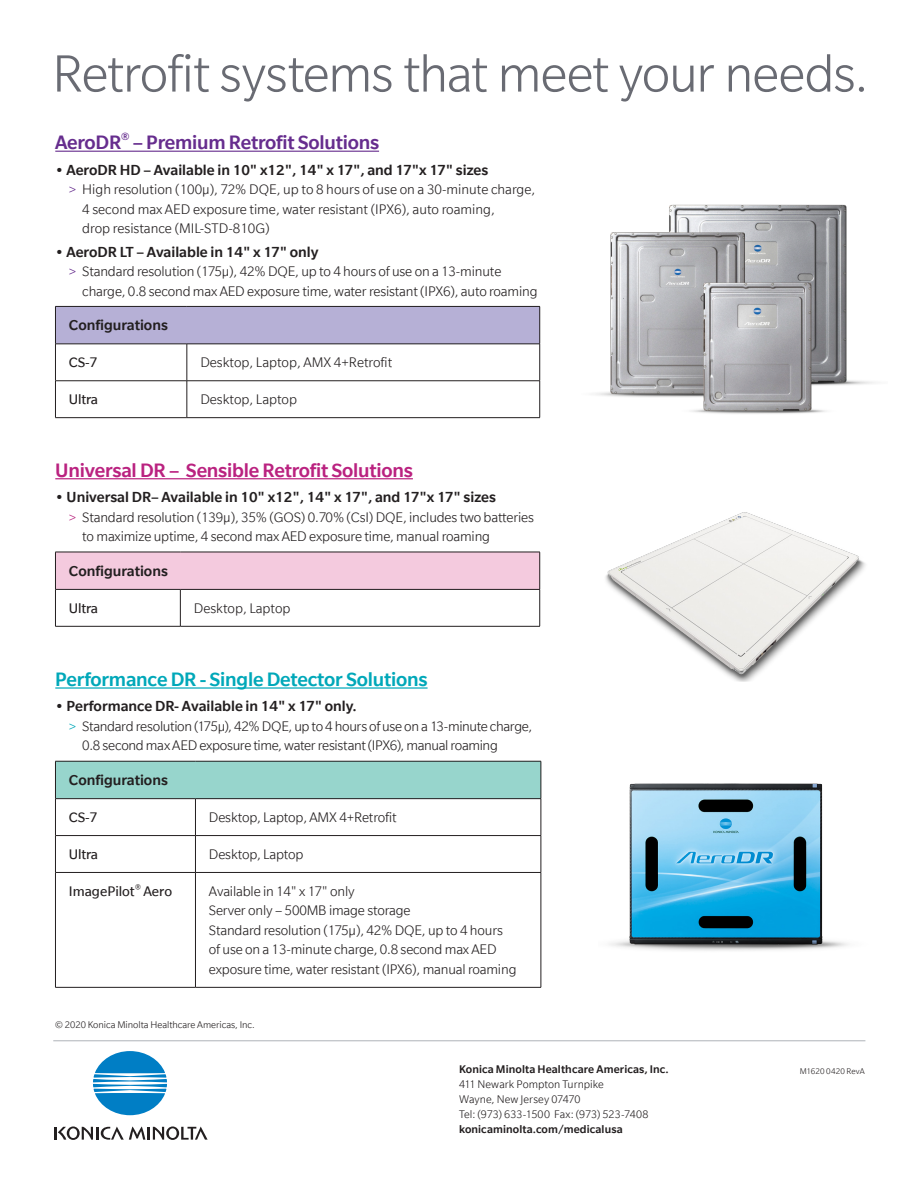
<style>
.page{position:relative;width:918px;height:1188px;background:#fff}
.page>*{position:absolute;margin:0;border:0;box-sizing:border-box;transform-origin:0 0}
.Sub_header_text{font:300 57px "Slate";letter-spacing:-.02em;color:#696b73}
.t1{font:500 21px "Slate";letter-spacing:-.01em;color:#ba2280}
.t2{font:500 21px "Slate";letter-spacing:-.01em;color:#00a8b9}
.t3{font:500 21px "Slate";letter-spacing:-.01em;color:#662d8e}
.t4{font:500 15.75px "Slate";color:#231f20}
.t5{font:300 15px/19.5px "Slate";letter-spacing:-.01em;color:#231f20}
.t6{font:15px "Slate";letter-spacing:-.01em;color:#231f20}
.t7{font:300 12px/15px "Slate";letter-spacing:.005em;color:#231f20}
.t8{font:500 12px "Slate";letter-spacing:.01em;color:#231f20}
.t9{font:300 10.5px "Slate";color:#231f20}
.t10{font:300 9px "Slate";letter-spacing:.015em;color:#231f20}
.s1{color:#662d8e}
.s2{color:#b92880}
.s3{color:#00a8b9}
</style>
<div class="page">
<svg style="left:93px;top:1051px;width:74px;height:64px"></svg>
<svg style="left:54px;top:1126px;width:154px;height:14px"></svg>
<hr style="left:53px;top:1040px;width:812px;height:1px;background:#aeb3b8">
<hr style="left:55px;top:478px;width:358px;height:1px;background:#ba2280">
<hr style="left:55px;top:687px;width:373px;height:2px;background:#00a8b9">
<div style="left:55px;top:306px;width:485px;height:38px;background:#b6b0d6"></div>
<svg style="left:56px;top:345px;width:131px;height:72px"></svg>
<hr style="left:55px;top:306px;width:132px;height:1px;background:#231f20">
<hr style="left:55px;top:307px;width:1px;height:37px;background:#231f20">
<hr style="left:187px;top:306px;width:353px;height:1px;background:#231f20">
<hr style="left:539px;top:307px;width:1px;height:37px;background:#231f20">
<hr style="left:55px;top:344px;width:132px;height:1px;background:#231f20">
<hr style="left:55px;top:344px;width:1px;height:37px;background:#231f20">
<hr style="left:55px;top:381px;width:132px;height:1px;background:#231f20">
<hr style="left:55px;top:381px;width:1px;height:36px;background:#231f20">
<hr style="left:187px;top:381px;width:353px;height:1px;background:#231f20">
<hr style="left:55px;top:417px;width:132px;height:1px;background:#231f20">
<hr style="left:187px;top:344px;width:353px;height:1px;background:#231f20">
<hr style="left:187px;top:344px;width:1px;height:37px;background:#231f20">
<hr style="left:539px;top:344px;width:1px;height:37px;background:#231f20">
<hr style="left:187px;top:381px;width:1px;height:36px;background:#231f20">
<hr style="left:539px;top:381px;width:1px;height:36px;background:#231f20">
<hr style="left:187px;top:417px;width:353px;height:1px;background:#231f20">
<div style="left:55px;top:552px;width:485px;height:37px;background:#f4cade"></div>
<hr style="left:55px;top:552px;width:125px;height:1px;background:#231f20">
<hr style="left:55px;top:552px;width:1px;height:37px;background:#231f20">
<hr style="left:180px;top:552px;width:360px;height:1px;background:#231f20">
<hr style="left:539px;top:552px;width:1px;height:37px;background:#231f20">
<hr style="left:55px;top:589px;width:125px;height:1px;background:#231f20">
<hr style="left:55px;top:590px;width:1px;height:36px;background:#231f20">
<hr style="left:180px;top:589px;width:360px;height:1px;background:#231f20">
<hr style="left:55px;top:626px;width:125px;height:1px;background:#231f20">
<hr style="left:180px;top:590px;width:1px;height:36px;background:#231f20">
<hr style="left:539px;top:590px;width:1px;height:36px;background:#231f20">
<hr style="left:180px;top:626px;width:360px;height:1px;background:#231f20">
<div style="left:55px;top:761px;width:486px;height:38px;background:#97d5cc"></div>
<svg style="left:56px;top:799px;width:139px;height:188px"></svg>
<hr style="left:55px;top:761px;width:140px;height:1px;background:#231f20">
<hr style="left:55px;top:761px;width:1px;height:37px;background:#231f20">
<hr style="left:195px;top:761px;width:346px;height:1px;background:#231f20">
<hr style="left:541px;top:761px;width:1px;height:37px;background:#231f20">
<hr style="left:55px;top:798px;width:140px;height:1px;background:#231f20">
<hr style="left:55px;top:799px;width:1px;height:36px;background:#231f20">
<hr style="left:55px;top:835px;width:140px;height:1px;background:#231f20">
<hr style="left:55px;top:836px;width:1px;height:36px;background:#231f20">
<hr style="left:195px;top:835px;width:346px;height:1px;background:#231f20">
<hr style="left:55px;top:872px;width:140px;height:1px;background:#231f20">
<hr style="left:55px;top:873px;width:1px;height:114px;background:#231f20">
<hr style="left:55px;top:987px;width:140px;height:1px;background:#231f20">
<hr style="left:195px;top:798px;width:346px;height:1px;background:#231f20">
<hr style="left:195px;top:799px;width:1px;height:36px;background:#231f20">
<hr style="left:541px;top:799px;width:1px;height:36px;background:#231f20">
<hr style="left:195px;top:836px;width:1px;height:36px;background:#231f20">
<hr style="left:541px;top:836px;width:1px;height:36px;background:#231f20">
<hr style="left:195px;top:872px;width:346px;height:1px;background:#231f20">
<hr style="left:195px;top:873px;width:1px;height:114px;background:#231f20">
<hr style="left:541px;top:873px;width:1px;height:114px;background:#231f20">
<hr style="left:195px;top:987px;width:346px;height:1px;background:#231f20">
<hr style="left:55px;top:151px;width:324px;height:1px;background:#662d8e">
<img style="left:595px;top:204px;width:280px;height:210px">
<img style="left:609px;top:783px;width:239px;height:168px">
<img style="left:605px;top:512px;width:261px;height:169px">
<p class="Sub_header_text" style="left:52px;top:44px;width:818px">Retrofit systems that meet your needs.</p>
<p class="t3" style="left:55px;top:131px;width:325px">AeroDR<sup>®</sup> – Premium Retrofit Solutions</p>
<p class="t4" style="left:55px;top:161px;width:435px">• AeroDR HD – Available in 10" x12", 14" x 17", and 17"x 17" sizes</p>
<p class="t5" style="left:82px;top:180px;width:454px;text-indent:-14px"><span class="s1">&gt;</span> High resolution (100µ), 72% DQE, up to 8 hours of use on a 30-minute charge,<br>4 second max AED exposure time, water resistant (IPX6), auto roaming,<br>drop resistance (MIL-STD-810G)</p>
<p class="t4" style="left:55px;top:243px;width:265px">• AeroDR LT – Available in 14" x 17" only</p>
<p class="t5" style="left:82px;top:262px;width:457px;text-indent:-14px"><span class="s1">&gt;</span> Standard resolution (175µ), 42% DQE, up to 4 hours of use on a 13-minute charge, 0.8 second max AED exposure time, water resistant (IPX6), auto roaming</p>
<p class="t4" style="left:69px;top:317px;width:100px">Configurations</p>
<p class="t6" style="left:69px;top:355px;width:30px">CS-7</p>
<p class="t5" style="left:200px;top:353px;width:193px">Desktop, Laptop, AMX 4+Retrofit</p>
<p class="t6" style="left:69px;top:392px;width:31px">Ultra</p>
<p class="t5" style="left:200px;top:390px;width:98px">Desktop, Laptop</p>
<p class="t1" style="left:55px;top:459px;width:359px">Universal DR – Sensible Retrofit Solutions</p>
<p class="t4" style="left:55px;top:489px;width:442px">• Universal DR– Available in 10" x12", 14" x 17", and 17"x 17" sizes</p>
<p class="t5" style="left:82px;top:507px;width:453px;text-indent:-14px"><span class="s2">&gt;</span> Standard resolution (139µ), 35% (GOS) 0.70% (CsI) DQE, includes two batteries to maximize uptime, 4 second max AED exposure time, manual roaming</p>
<p class="t4" style="left:69px;top:563px;width:100px">Configurations</p>
<p class="t6" style="left:69px;top:600px;width:31px">Ultra</p>
<p class="t5" style="left:194px;top:598px;width:98px">Desktop, Laptop</p>
<p class="t2" style="left:55px;top:668px;width:374px">Performance DR - Single Detector Solutions</p>
<p class="t4" style="left:55px;top:698px;width:303px">• Performance DR- Available in 14" x 17" only.</p>
<p class="t5" style="left:82px;top:716px;width:451px;text-indent:-14px"><span class="s3">&gt;</span> Standard resolution (175µ), 42% DQE, up to 4 hours of use on a 13-minute charge,<br>0.8 second max AED exposure time, water resistant (IPX6), manual roaming</p>
<p class="t4" style="left:69px;top:772px;width:100px">Configurations</p>
<p class="t6" style="left:69px;top:810px;width:30px">CS-7</p>
<p class="t5" style="left:209px;top:807px;width:189px">Desktop, Laptop, AMX 4+Retrofit</p>
<p class="t6" style="left:69px;top:846px;width:31px">Ultra</p>
<p class="t5" style="left:209px;top:844px;width:96px">Desktop, Laptop</p>
<p class="t6" style="left:69px;top:883px;width:105px">ImagePilot<sup>®</sup> Aero</p>
<p class="t5" style="left:209px;top:881px;width:147px">Available in 14" x 17" only</p>
<p class="t5" style="left:209px;top:901px;width:203px">Server only – 500MB image storage</p>
<p class="t5" style="left:209px;top:920px;width:309px">Standard resolution (175µ), 42% DQE, up to 4 hours of use on a 13-minute charge, 0.8 second max AED exposure time, water resistant (IPX6), manual roaming</p>
<p class="t9" style="left:55px;top:1019px;width:201px">© 2020 Konica Minolta Healthcare Americas, Inc.</p>
<p class="t8" style="left:459px;top:1063px;width:211px">Konica Minolta Healthcare Americas, Inc.</p>
<p class="t10" style="left:800px;top:1066px;width:67px">M1620 0420 RevA</p>
<p class="t7" style="left:459px;top:1077px;width:191px">411 Newark Pompton Turnpike<br>Wayne, New Jersey 07470<br>Tel: (973) 633-1500 Fax: (973) 523-7408</p>
<p class="t8" style="left:459px;top:1123px;width:165px">konicaminolta.com/medicalusa</p>
</div>
